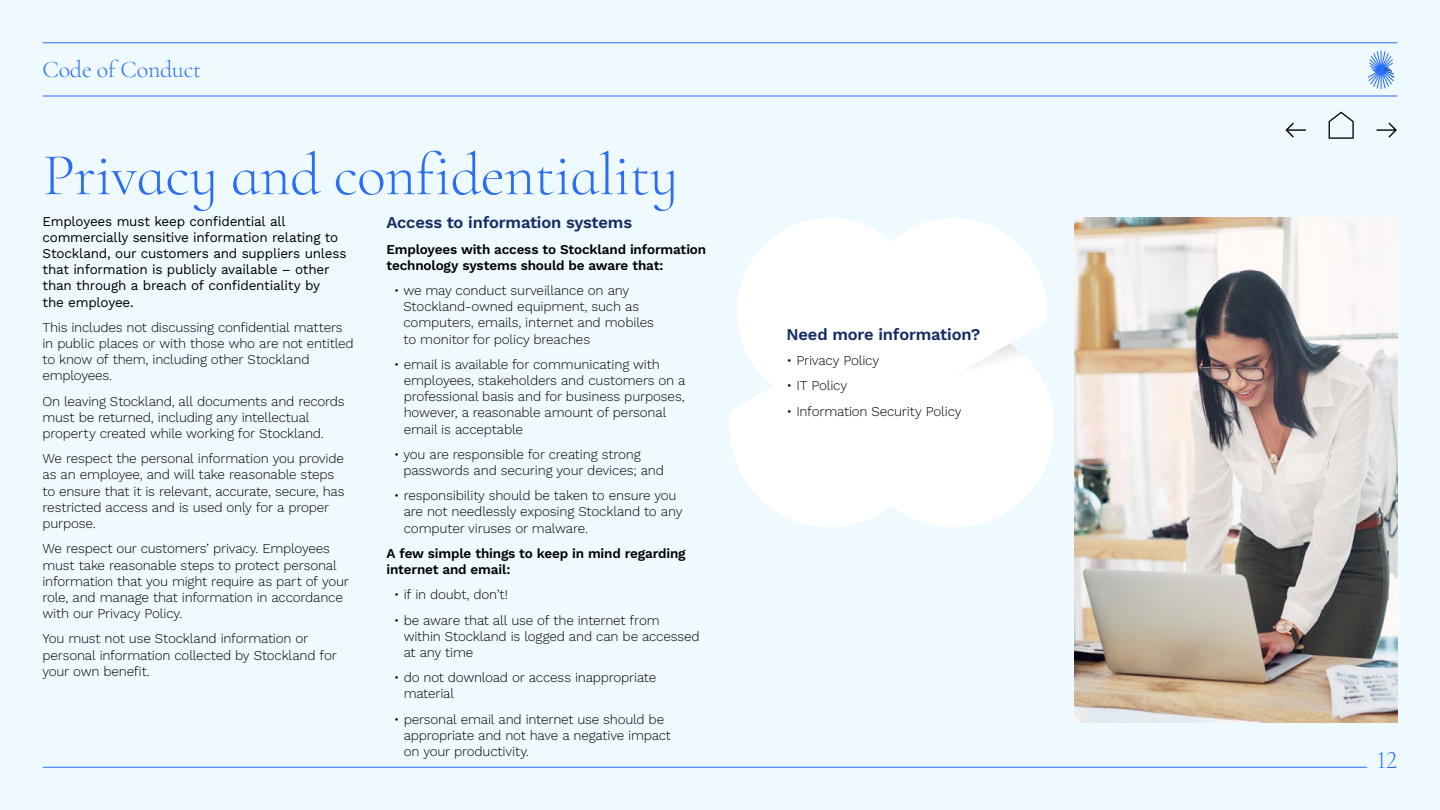
<style>
.page{position:relative;width:1440px;height:810px;background:#eefaff}
.page>*{position:absolute;margin:0;border:0;box-sizing:border-box;transform-origin:0 0}
.t1{font:300 60px "Cormorant Infant";letter-spacing:-.01em;color:#2a6df6}
.t2{font:300 25.05px "Cormorant Infant";color:#2a6df6}
.t3{font:300 24px "Cormorant Infant";letter-spacing:-.01em;color:#2a6df6}
.t4{font:600 16.5px "Work Sans";letter-spacing:-.01em;color:#152a65}
.t5{font:300 13.5px/16.2px "Work Sans";letter-spacing:-.015em;color:#000}
.t6{font:13.5px/16.2px "Work Sans";letter-spacing:-.02em;color:#000}
.t7{font:600 13.5px/16.2px "Work Sans";letter-spacing:-.015em;color:#000}
</style>
<div class="page">
<img style="left:1075px;top:218px;width:322px;height:505px">
<svg style="left:730px;top:218px;width:324px;height:309px;fill:#fff"></svg>
<svg style="left:954px;top:343px;width:99px;height:60px"></svg>
<hr style="left:43px;top:43px;width:1354px;height:1px;background:#2a6df6">
<hr style="left:43px;top:96px;width:1354px;height:1px;background:#2a6df6">
<hr style="left:43px;top:767px;width:1324px;height:1px;background:#2a6df6">
<svg style="left:1368px;top:51px;width:26px;height:38px"></svg>
<svg style="left:1329px;top:112px;width:25px;height:27px"></svg>
<svg style="left:1285px;top:123px;width:21px;height:15px"></svg>
<svg style="left:1377px;top:123px;width:20px;height:15px"></svg>
<h3 class="t3" style="left:43px;top:55px;width:160px">Code of Conduct</h3>
<h1 class="t1" style="left:43px;top:139px;width:637px">Privacy and conf identiality</h1>
<p class="t6" style="left:43px;top:212px;width:306px">Employees must keep confidential all commercially sensitive information relating to Stockland, our customers and suppliers unless that information is publicly available – other than through a breach of confidentiality by<br>the employee.</p>
<p class="t5" style="left:43px;top:319px;width:313px">This includes not discussing confidential matters in public places or with those who are not entitled to know of them, including other Stockland employees.</p>
<p class="t5" style="left:43px;top:392px;width:304px">On leaving Stockland, all documents and records must be returned, including any intellectual property created while working for Stockland.</p>
<p class="t5" style="left:43px;top:450px;width:304px">We respect the personal information you provide as an employee, and will take reasonable steps to ensure that it is relevant, accurate, secure, has restricted access and is used only for a proper purpose.</p>
<p class="t5" style="left:43px;top:540px;width:308px">We respect our customers’ privacy. Employees must take reasonable steps to protect personal information that you might require as part of your role, and manage that information in accordance with our Privacy Policy.</p>
<p class="t5" style="left:43px;top:630px;width:296px">You must not use Stockland information or personal information collected by Stockland for your own benefit.</p>
<p class="t4" style="left:386px;top:210px;width:247px">Access to information systems</p>
<p class="t7" style="left:386px;top:240px;width:321px">Employees with access to Stockland information technology systems should be aware that:</p>
<p class="t5" style="left:403px;top:282px;width:252px;text-indent:-9px">• we may conduct surveillance on any Stockland-owned equipment, such as computers, emails, internet and mobiles to monitor for policy breaches</p>
<p class="t5" style="left:404px;top:356px;width:283px;text-indent:-10px">• email is available for communicating with employees, stakeholders and customers on a professional basis and for business purposes, however, a reasonable amount of personal email is acceptable</p>
<p class="t5" style="left:403px;top:446px;width:262px;text-indent:-9px">• you are responsible for creating strong passwords and securing your devices; and</p>
<p class="t5" style="left:404px;top:487px;width:280px;text-indent:-10px">• responsibility should be taken to ensure you are not needlessly exposing Stockland to any computer viruses or malware.</p>
<p class="t7" style="left:386px;top:545px;width:301px">A few simple things to keep in mind regarding internet and email:</p>
<p class="t5" style="left:394px;top:586px;width:115px">• if in doubt, don’t!</p>
<p class="t5" style="left:404px;top:611px;width:298px;text-indent:-10px">• be aware that all use of the internet from within Stockland is logged and can be accessed at any time</p>
<p class="t5" style="left:404px;top:669px;width:254px;text-indent:-10px">• do not download or access inappropriate material</p>
<p class="t5" style="left:404px;top:710px;width:269px;text-indent:-10px">• personal email and internet use should be appropriate and not have a negative impact on your productivity.</p>
<p class="t4" style="left:787px;top:322px;width:195px">Need more information?</p>
<p class="t5" style="left:787px;top:352px;width:94px">• Privacy Policy</p>
<p class="t5" style="left:787px;top:377px;width:62px">• IT Policy</p>
<p class="t5" style="left:787px;top:402px;width:176px">• Information Security Policy</p>
<h2 class="t2" style="left:1376px;top:745px;width:22px">12</h2>
</div>
